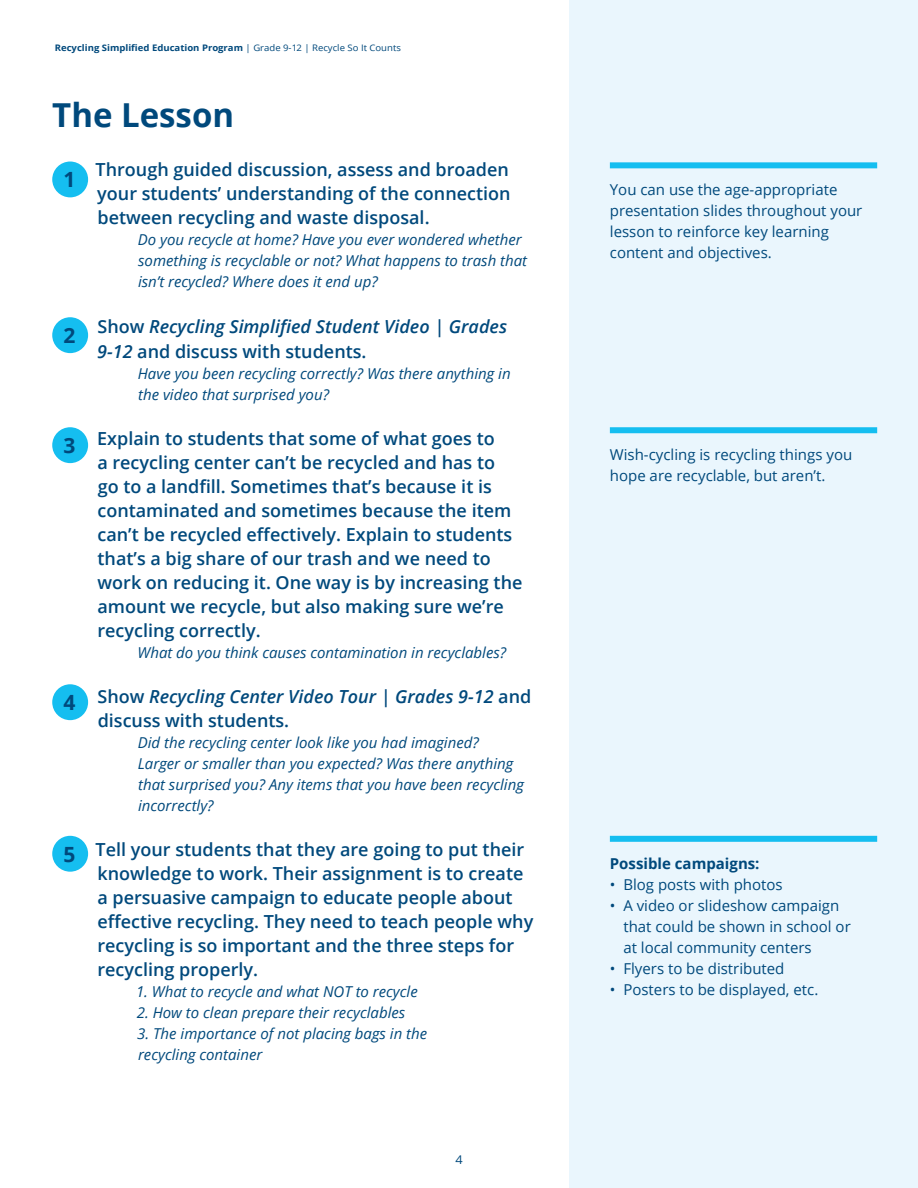
<style>
.page{position:relative;width:918px;height:1188px;background:#fff}
.page>*{position:absolute;margin:0;border:0;box-sizing:border-box;transform-origin:0 0}
.t1{font:700 33px "Open Sans";color:#00497c}
.t2{font:700 21px "Open Sans";color:#00497c}
.t3{font:600 18px/24px "Open Sans";color:#00497c}
.t4{font:italic 600 18px/25.5px "Open Sans";color:#00497c}
.t5{font:italic 15px/21px "Open Sans";color:#00497c}
.t6{font:15px/21px "Open Sans";color:#00497c}
.t7{font:700 15px "Open Sans";color:#00497c}
.t8{font:12px "Open Sans";color:#00497c;scale:1.06 1}
.t9{font:700 9px "Open Sans";color:#00497c;scale:1.06 1}
.s1{font-weight:400}
.s2{font-style:normal}
</style>
<div class="page">
<div style="left:570px;top:0;width:348px;height:1188px;background:#eaf6fd"></div>
<div style="left:610px;top:427px;width:267px;height:6px;background:#15bef0"></div>
<div style="left:52px;top:162px;width:36px;height:35px;background:#15bef0;border-radius:50%"></div>
<div style="left:52px;top:317px;width:36px;height:36px;background:#15bef0;border-radius:50%"></div>
<div style="left:52px;top:427px;width:36px;height:36px;background:#15bef0;border-radius:50%"></div>
<div style="left:52px;top:684px;width:36px;height:36px;background:#15bef0;border-radius:50%"></div>
<div style="left:52px;top:836px;width:36px;height:36px;background:#15bef0;border-radius:50%"></div>
<div style="left:610px;top:836px;width:267px;height:6px;background:#15bef0"></div>
<div style="left:610px;top:162px;width:267px;height:6px;background:#15bef0"></div>
<p class="t9" style="left:55px;top:42px;width:328px">Recycling Simplified Education Program <span class="s1">| Grade 9-12 | Recycle So It Counts</span></p>
<h1 class="t1" style="left:52px;top:92px;width:183px">The Lesson</h1>
<p class="t3" style="left:97px;top:157px;width:415px;text-align:justify;text-indent:-29px">1. Through guided discussion, assess and broaden your students’ understanding of the connection between recycling and waste disposal.</p>
<p class="t5" style="left:138px;top:229px;width:391px">Do you recycle at home? Have you ever wondered whether something is recyclable or not? What happens to trash that isn’t recycled? Where does it end up?</p>
<p class="t4" style="left:97px;top:313px;width:411px;text-indent:-27px"><span class="s2">2. Show</span> Recycling Simplified Student Video | Grades<br>9-12 <span class="s2">and discuss with students.</span></p>
<p class="t5" style="left:138px;top:363px;width:374px">Have you been recycling correctly? Was there anything in the video that surprised you?</p>
<p class="t3" style="left:97px;top:426px;width:427px;text-indent:-27px">3. Explain to students that some of what goes to<br>a recycling center can’t be recycled and has to<br>go to a landfill. Sometimes that’s because it is contaminated and sometimes because the item can’t be recycled effectively. Explain to students that’s a big share of our trash and we need to work on reducing it. One way is by increasing the amount we recycle, but also making sure we’re recycling correctly.</p>
<p class="t5" style="left:138px;top:641px;width:370px">What do you think causes contamination in recyclables?</p>
<p class="t4" style="left:98px;top:684px;width:435px;line-height:24px;text-indent:-28px"><span class="s2">4. Show</span> Recycling Center Video Tour | Grades 9-12 <span class="s2">and discuss with students.</span></p>
<p class="t5" style="left:138px;top:732px;width:388px">Did the recycling center look like you had imagined?<br>Larger or smaller than you expected? Was there anything that surprised you? Any items that you have been recycling incorrectly?</p>
<p class="t3" style="left:97px;top:837px;width:437px;text-indent:-27px">5. Tell your students that they are going to put their knowledge to work. Their assignment is to create a persuasive campaign to educate people about effective recycling. They need to teach people why recycling is so important and the three steps for recycling properly.</p>
<p class="t5" style="left:136px;top:980px;width:283px">1. What to recycle and what NOT to recycle</p>
<p class="t5" style="left:137px;top:1001px;width:270px">2. How to clean prepare their recyclables</p>
<p class="t5" style="left:137px;top:1022px;width:291px">3. The importance of not placing bags in the recycling container</p>
<p class="t2" style="left:64px;top:165px;width:13px">1</p>
<p class="t2" style="left:64px;top:321px;width:13px">2</p>
<p class="t2" style="left:64px;top:431px;width:13px">3</p>
<p class="t2" style="left:64px;top:688px;width:13px">4</p>
<p class="t2" style="left:64px;top:839px;width:13px">5</p>
<p class="t8" style="left:455px;top:1151px;width:8px">4</p>
<p class="t6" style="left:610px;top:179px;width:254px">You can use the age-appropriate presentation slides throughout your lesson to reinforce key learning content and objectives.</p>
<p class="t6" style="left:610px;top:444px;width:244px">Wish-cycling is recycling things you hope are recyclable, but aren’t.</p>
<p class="t7" style="left:610px;top:853px;width:151px">Possible campaigns:</p>
<p class="t6" style="left:610px;top:873px;width:174px">• Blog posts with photos</p>
<p class="t6" style="left:623px;top:894px;width:229px;text-indent:-14px">• A video or slideshow campaign that could be shown in school or at local community centers</p>
<p class="t6" style="left:610px;top:957px;width:176px">• Flyers to be distributed</p>
<p class="t6" style="left:610px;top:978px;width:210px">• Posters to be displayed, etc.</p>
</div>
